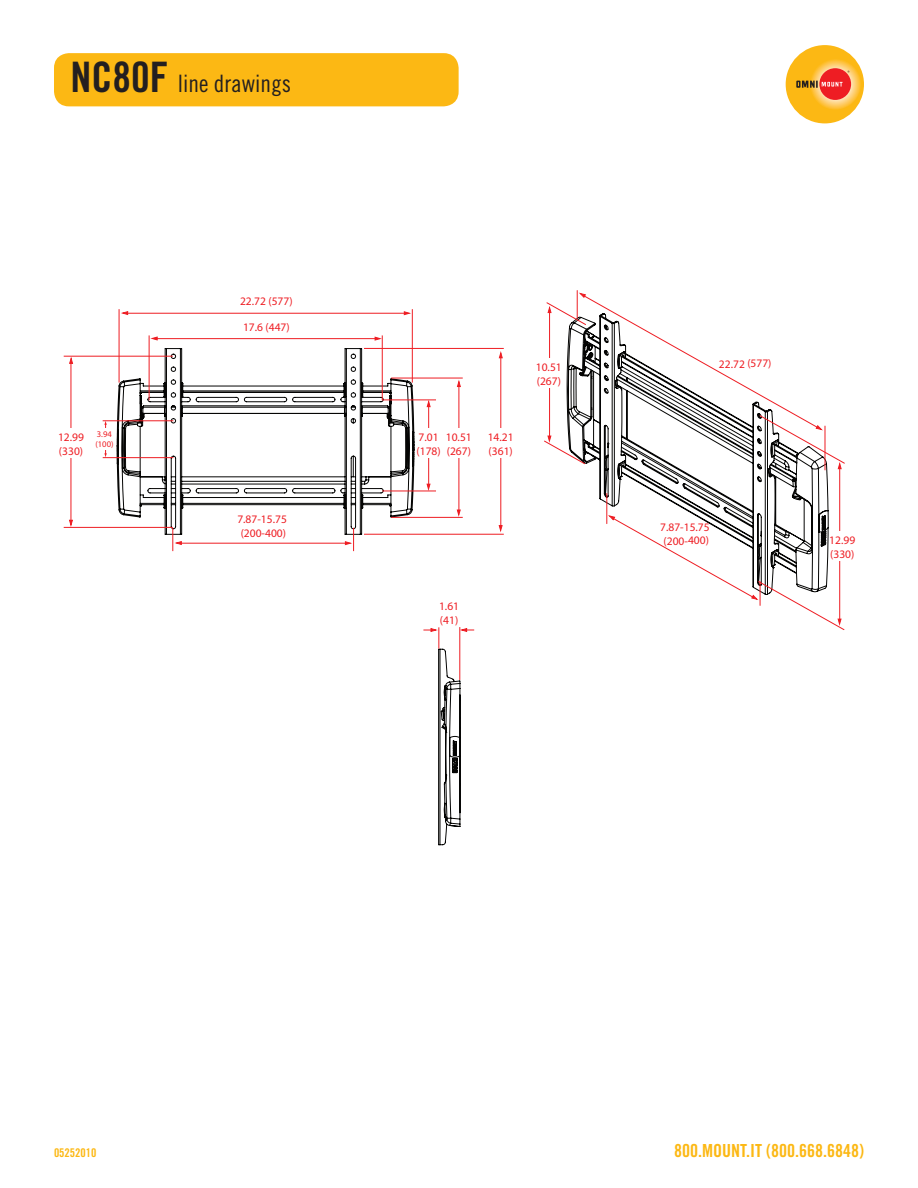
<style>
.page{position:relative;width:918px;height:1188px;background:#fff}
.page>*{position:absolute;margin:0;border:0;box-sizing:border-box;transform-origin:0 0}
.t1{font:24px "Trade Gothic LT Std Cn 18";color:#231f20}
.t2{font:18px "Trade Gothic LT Std Bd Cn 20";color:#fcb814}
.t3{font:12px "Trade Gothic LT Std Bd Cn 20";color:#fcb814}
.t4{font:11.55px/13.8px "Trade Gothic LT Cond Eighteen";color:#ee1d23}
.t5{font:8.55px/10.4px "Trade Gothic LT Cond Eighteen";color:#ee1d23}
.s1{font-family:"Trade Gothic LT Std Bd Cn 20";font-size:42px}
</style>
<div class="page">
<svg style="left:599px;top:469px;width:230px;height:55px"></svg>
<svg style="left:116px;top:348px;width:299px;height:187px"></svg>
<hr style="left:119px;top:309px;width:1px;height:74px;background:#ee1d23">
<hr style="left:149px;top:335px;width:1px;height:65px;background:#ee1d23">
<hr style="left:382px;top:335px;width:1px;height:65px;background:#ee1d23">
<hr style="left:412px;top:309px;width:1px;height:74px;background:#ee1d23">
<hr style="left:382px;top:400px;width:54px;height:1px;background:#ee1d23">
<hr style="left:382px;top:491px;width:54px;height:1px;background:#ee1d23">
<hr style="left:364px;top:348px;width:140px;height:1px;background:#ee1d23">
<hr style="left:364px;top:534px;width:140px;height:1px;background:#ee1d23">
<hr style="left:64px;top:356px;width:109px;height:1px;background:#ee1d23">
<hr style="left:64px;top:527px;width:109px;height:1px;background:#ee1d23">
<hr style="left:103px;top:457px;width:70px;height:1px;background:#ee1d23">
<hr style="left:103px;top:421px;width:70px;height:1px;background:#ee1d23">
<hr style="left:391px;top:378px;width:72px;height:1px;background:#ee1d23">
<hr style="left:391px;top:517px;width:72px;height:1px;background:#ee1d23">
<hr style="left:501px;top:357px;width:1px;height:169px;background:#ee1d23">
<svg style="left:499px;top:525px;width:4px;height:6px"></svg>
<svg style="left:499px;top:352px;width:4px;height:6px"></svg>
<hr style="left:127px;top:313px;width:280px;height:1px;background:#ee1d23">
<svg style="left:122px;top:311px;width:6px;height:4px"></svg>
<svg style="left:404px;top:311px;width:6px;height:4px"></svg>
<hr style="left:155px;top:338px;width:222px;height:1px;background:#ee1d23">
<svg style="left:152px;top:336px;width:6px;height:5px"></svg>
<svg style="left:375px;top:337px;width:6px;height:4px"></svg>
<hr style="left:428px;top:406px;width:1px;height:80px;background:#ee1d23">
<svg style="left:426px;top:484px;width:5px;height:6px"></svg>
<svg style="left:427px;top:401px;width:4px;height:6px"></svg>
<hr style="left:839px;top:468px;width:1px;height:152px;background:#ee1d23">
<hr style="left:459px;top:386px;width:1px;height:126px;background:#ee1d23">
<svg style="left:457px;top:510px;width:4px;height:6px"></svg>
<svg style="left:457px;top:381px;width:4px;height:6px"></svg>
<hr style="left:180px;top:543px;width:168px;height:1px;background:#ee1d23">
<svg style="left:173px;top:528px;width:9px;height:23px"></svg>
<svg style="left:345px;top:528px;width:9px;height:23px"></svg>
<hr style="left:71px;top:362px;width:1px;height:161px;background:#ee1d23">
<svg style="left:69px;top:358px;width:4px;height:6px"></svg>
<svg style="left:69px;top:520px;width:4px;height:6px"></svg>
<div style="left:492px;top:428px;width:17px;height:30px;background:#fff"></div>
<div style="left:420px;top:428px;width:17px;height:30px;background:#fff"></div>
<div style="left:450px;top:428px;width:17px;height:30px;background:#fff"></div>
<div style="left:62px;top:428px;width:18px;height:30px;background:#fff"></div>
<svg style="left:544px;top:291px;width:301px;height:178px"></svg>
<hr style="left:825px;top:426px;width:1px;height:44px;background:#ee1d23">
<svg style="left:609px;top:515px;width:236px;height:115px"></svg>
<hr style="left:607px;top:493px;width:1px;height:31px;background:#ee1d23">
<svg style="left:424px;top:627px;width:50px;height:218px"></svg>
<hr style="left:105px;top:424px;width:1px;height:30px;background:#ee1d23">
<svg style="left:104px;top:420px;width:3px;height:5px"></svg>
<div style="left:96px;top:428px;width:17px;height:22px;background:#fff"></div>
<div style="left:54px;top:53px;width:405px;height:53px;background:#fcb814;border-radius:15px"></div>
<div style="left:786px;top:45px;width:78px;height:78px;background:#fcb814;border-radius:50%"></div>
<svg style="left:810px;top:58px;width:51px;height:52px"></svg>
<div style="left:819px;top:68px;width:32px;height:32px;background:#ee1d23;border-radius:50%"></div>
<svg style="left:796px;top:81px;width:47px;height:7px"></svg>
<h1 class="t1" style="left:70px;top:70px;width:222px"><span class="s1">NC80F</span> line drawings</h1>
<p class="t4" style="left:240px;top:294px;width:54px">22.72 (577)</p>
<p class="t4" style="left:58px;top:430px;width:27px">12.99 (330)</p>
<p class="t5" style="left:95px;top:429px;width:20px">3.94 (100)</p>
<p class="t4" style="left:243px;top:320px;width:48px">17.6 (447)</p>
<p class="t4" style="left:417px;top:430px;width:26px">7.01 (178)</p>
<p class="t4" style="left:446px;top:430px;width:27px">10.51 (267)</p>
<p class="t4" style="left:488px;top:430px;width:27px">14.21 (361)</p>
<p class="t4" style="left:536px;top:360px;width:27px">10.51 (267)</p>
<p class="t4" style="left:719px;top:357px;width:54px">22.72 (577)</p>
<p class="t4" style="left:237px;top:512px;width:51px">7.87-15.75 (200-400)</p>
<p class="t4" style="left:660px;top:520px;width:51px">7.87-15.75 (200-400)</p>
<p class="t4" style="left:439px;top:599px;width:22px">1.61 (41)</p>
<p class="t4" style="left:829px;top:533px;width:27px">12.99 (330)</p>
<p class="t3" style="left:54px;top:1145px;width:44px">05252010</p>
<h2 class="t2" style="left:674px;top:1140px;width:191px">800.MOUNT.IT (800.668.6848)</h2>
</div>
